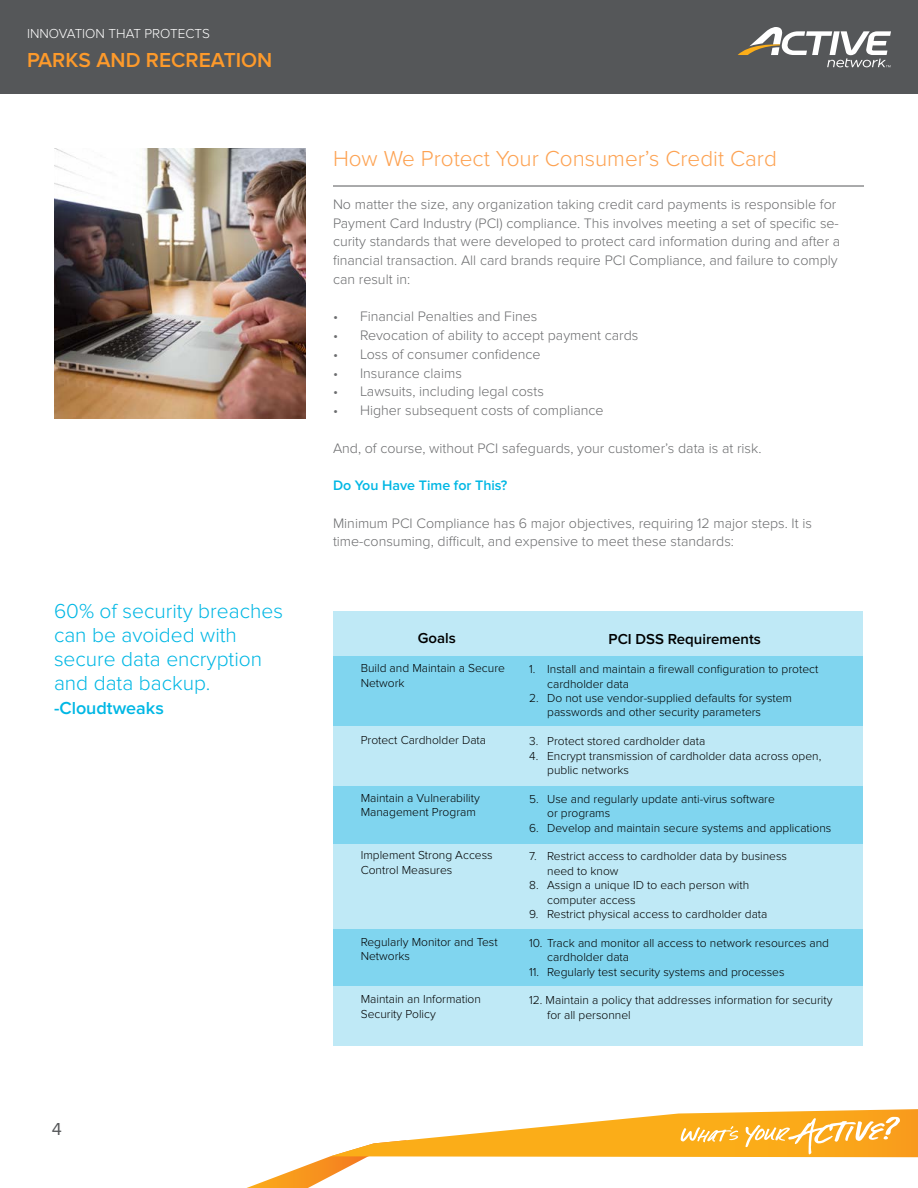
<style>
.page{position:relative;width:918px;height:1188px;background:#fff}
.page>*{position:absolute;margin:0;border:0;box-sizing:border-box;transform-origin:0 0}
.t1{font:300 22.5px "Proxima Nova";color:#fda252}
.t2{font:300 21px/24px "Proxima Nova";color:#00b7e4}
.t3{font:600 21px "Proxima Nova";color:#fd9a2b}
.t4{font:600 18px "Proxima Nova";color:#00b7e4}
.t5{font:18px "Proxima Nova";color:#555759}
.t6{font:600 15px "Proxima Nova";color:#000}
.t7{font:300 14.25px/18.8px "Proxima Nova";color:#6b6c6e}
.t8{font:600 14.25px "Proxima Nova";color:#00b7e4}
.t9{font:300 13.5px "Proxima Nova";color:#fff}
.t10{font:300 12px/14.4px "Proxima Nova";color:#000}
</style>
<div class="page">
<svg style="left:247px;top:1109px;width:671px;height:79px"></svg>
<div style="left:0;top:0;width:918px;height:94px;background:#555759"></div>
<svg style="left:738px;top:27px;width:153px;height:40px"></svg>
<hr style="left:333px;top:186px;width:531px;height:1px;background:#555759">
<img style="left:54px;top:148px;width:252px;height:270px">
<div style="left:334px;top:611px;width:529px;height:435px;background:#80d5ef"></div>
<div style="left:333px;top:986px;width:531px;height:59px;background:#bfe9f6"></div>
<div style="left:333px;top:844px;width:531px;height:85px;background:#bfe9f6"></div>
<div style="left:333px;top:727px;width:531px;height:59px;background:#bfe9f6"></div>
<div style="left:334px;top:611px;width:529px;height:45px;background:#bfe9f6"></div>
<p class="t9" style="left:27px;top:25px;width:184px">INNOVATION THAT PROTECTS</p>
<h2 class="t3" style="left:27px;top:48px;width:247px">PARKS AND RECREATION</h2>
<h2 class="t2" style="left:54px;top:599px;width:231px">60% of security breaches can be avoided with secure data encryption and data backup.</h2>
<h3 class="t4" style="left:54px;top:698px;width:111px">-Cloudtweaks</h3>
<h3 class="t5" style="left:52px;top:1118px;width:12px">4</h3>
<h1 class="t1" style="left:333px;top:146px;width:445px">How We Protect Your Consumer’s Credit Card</h1>
<p class="t7" style="left:333px;top:195px;width:509px">No matter the size, any organization taking credit card payments is responsible for Payment Card Industry (PCI) compliance. This involves meeting a set of specific se&shy;curity standards that were developed to protect card information during and after a financial transaction. All card brands require PCI Compliance, and failure to comply can result in:</p>
<p class="t7" style="left:333px;top:307px;width:206px">• Financial Penalties and Fines</p>
<p class="t7" style="left:333px;top:326px;width:307px">• Revocation of ability to accept payment cards</p>
<p class="t7" style="left:333px;top:345px;width:209px">• Loss of consumer confidence</p>
<p class="t7" style="left:333px;top:364px;width:130px">• Insurance claims</p>
<p class="t7" style="left:333px;top:382px;width:212px">• Lawsuits, including legal costs</p>
<p class="t7" style="left:333px;top:401px;width:272px">• Higher subsequent costs of compliance</p>
<p class="t7" style="left:333px;top:439px;width:430px">And, of course, without PCI safeguards, your customer’s data is at risk.</p>
<p class="t8" style="left:333px;top:477px;width:176px">Do You Have Time for This?</p>
<p class="t7" style="left:333px;top:514px;width:480px">Minimum PCI Compliance has 6 major objectives, requiring 12 major steps. It is time-consuming, difficult, and expensive to meet these standards:</p>
<p class="t6" style="left:418px;top:630px;width:40px">Goals</p>
<p class="t10" style="left:361px;top:661px;width:146px">Build and Maintain a Secure<br>Network</p>
<p class="t10" style="left:361px;top:733px;width:127px">Protect Cardholder Data</p>
<p class="t10" style="left:361px;top:791px;width:121px">Maintain a Vulnerability<br>Management Program</p>
<p class="t10" style="left:361px;top:848px;width:134px">Implement Strong Access<br>Control Measures</p>
<p class="t10" style="left:361px;top:935px;width:139px">Regularly Monitor and Test<br>Networks</p>
<p class="t10" style="left:361px;top:992px;width:122px">Maintain an Information<br>Security Policy</p>
<p class="t6" style="left:609px;top:631px;width:154px">PCI DSS Requirements</p>
<p class="t10" style="left:547px;top:662px;width:273px;text-indent:-18px">1. Install and maintain a firewall configuration to protect cardholder data</p>
<p class="t10" style="left:547px;top:691px;width:246px;text-indent:-18px">2. Do not use vendor-supplied defaults for system passwords and other security parameters</p>
<p class="t10" style="left:529px;top:734px;width:178px">3. Protect stored cardholder data</p>
<p class="t10" style="left:547px;top:749px;width:276px;text-indent:-18px">4. Encrypt transmission of cardholder data across open, public networks</p>
<p class="t10" style="left:547px;top:792px;width:229px;text-indent:-18px">5. Use and regularly update anti-virus software or programs</p>
<p class="t10" style="left:529px;top:821px;width:304px">6. Develop and maintain secure systems and applications</p>
<p class="t10" style="left:547px;top:849px;width:241px;text-indent:-18px">7. Restrict access to cardholder data by business need to know</p>
<p class="t10" style="left:547px;top:878px;width:204px;text-indent:-18px">8. Assign a unique ID to each person with computer access</p>
<p class="t10" style="left:529px;top:907px;width:240px">9. Restrict physical access to cardholder data</p>
<p class="t10" style="left:547px;top:936px;width:283px;text-indent:-18px">10. Track and monitor all access to network resources and cardholder data</p>
<p class="t10" style="left:529px;top:965px;width:257px">11. Regularly test security systems and processes</p>
<p class="t10" style="left:547px;top:993px;width:287px;text-indent:-18px">12. Maintain a policy that addresses information for security for all personnel</p>
</div>
